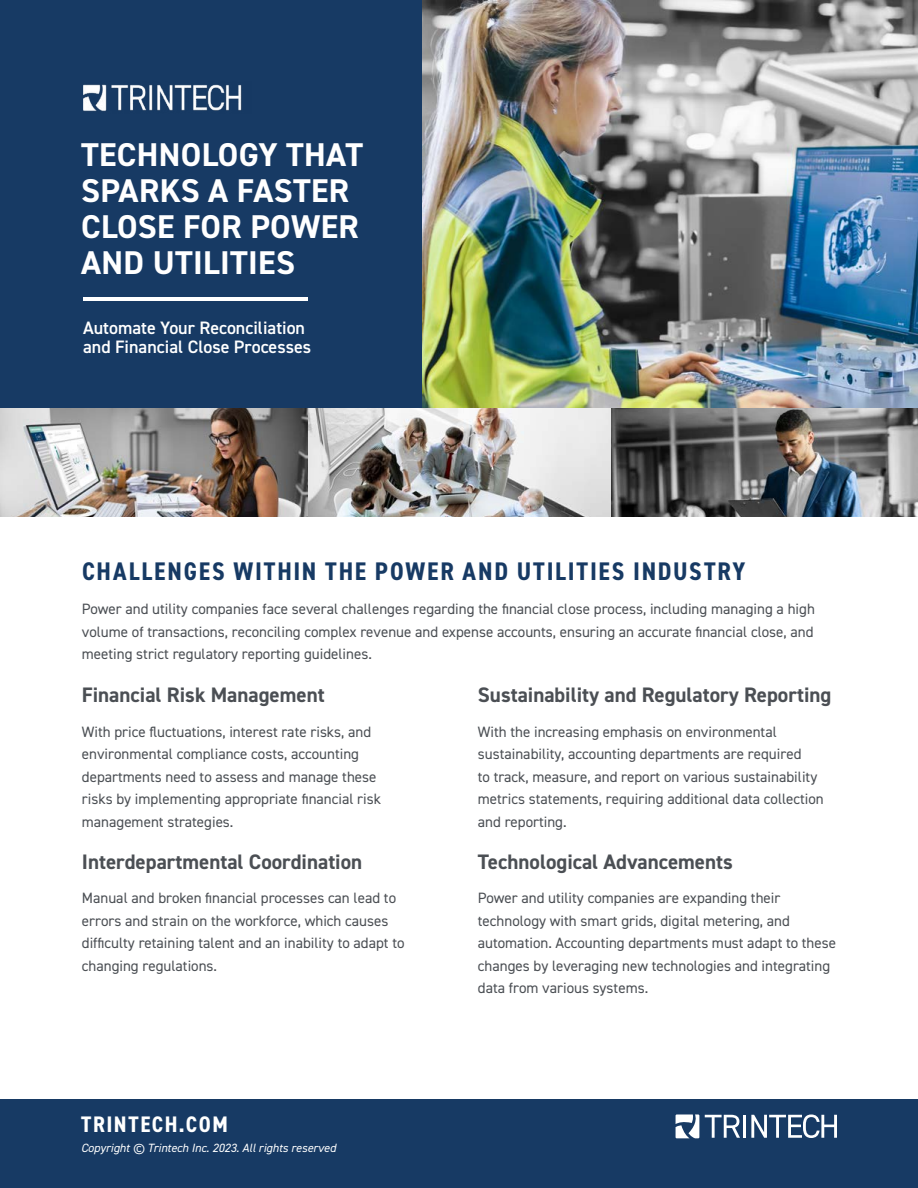
<style>
.page{position:relative;width:918px;height:1188px;background:#fff}
.page>*{position:absolute;margin:0;border:0;box-sizing:border-box;transform-origin:0 0}
.t1{font:700 33px/36px "DIN2014";letter-spacing:.01em;color:#fff}
.t2{font:700 condensed 25.5px "DIN2014";letter-spacing:.07em;color:#173a64}
.t3{font:700 condensed 22.5px "DIN2014";letter-spacing:.07em;color:#fff}
.t4{font:700 21px "DIN2014";color:#4b4f54}
.t5{font:600 18px/19.5px "DIN2014";color:#fff}
.t6{font:15px/22.5px "DIN2014";color:#4b4f54}
.t7{font:italic 12px "DIN2014";color:#fff}
</style>
<div class="page">
<div style="left:0;top:1099px;width:918px;height:89px;background:#173a64"></div>
<svg style="left:705px;top:1115px;width:35px;height:23px"></svg>
<hr style="left:743px;top:1115px;width:3px;height:23px;background:#fff">
<svg style="left:751px;top:1115px;width:86px;height:23px"></svg>
<svg style="left:676px;top:1115px;width:23px;height:23px"></svg>
<img style="left:421px;top:1px;width:496px;height:408px">
<div style="left:0;top:0;width:421px;height:409px;background:#173a64"></div>
<hr style="left:83px;top:297px;width:225px;height:4px;background:#fff">
<img style="left:83px;top:84px;width:159px;height:27px">
<img style="left:610px;top:409px;width:307px;height:108px">
<img style="left:308px;top:409px;width:302px;height:108px">
<img style="left:1px;top:409px;width:307px;height:108px">
<h1 class="t1" style="left:81px;top:136px;width:283px">TECHNOLOGY THAT<br>SPARKS A FASTER<br>CLOSE FOR POWER<br>AND UTILITIES</h1>
<p class="t5" style="left:83px;top:317px;width:230px">Automate Your Reconciliation and Financial Close Processes</p>
<h2 class="t2" style="left:82px;top:554px;width:665px">CHALLENGES WITHIN THE POWER AND UTILITIES INDUSTRY</h2>
<p class="t6" style="left:82px;top:598px;width:735px;text-align:justify">Power and utility companies face several challenges regarding the financial close process, including managing a high volume of transactions, reconciling complex revenue and expense accounts, ensuring an accurate financial close, and meeting strict regulatory reporting guidelines.</p>
<h3 class="t4" style="left:82px;top:681px;width:244px">Financial Risk Management</h3>
<p class="t6" style="left:82px;top:720px;width:301px">With price fluctuations, interest rate risks, and environmental compliance costs, accounting departments need to assess and manage these risks by implementing appropriate financial risk management strategies.</p>
<h3 class="t4" style="left:82px;top:848px;width:282px">Interdepartmental Coordination</h3>
<p class="t6" style="left:82px;top:887px;width:324px">Manual and broken financial processes can lead to errors and strain on the workforce, which causes difficulty retaining talent and an inability to adapt to changing regulations.</p>
<h3 class="t3" style="left:81px;top:1109px;width:148px">TRINTECH.COM</h3>
<p class="t7" style="left:81px;top:1141px;width:257px">Copyright © Trintech Inc. 2023. All rights reserved</p>
<h3 class="t4" style="left:478px;top:681px;width:355px">Sustainability and Regulatory Reporting</h3>
<p class="t6" style="left:478px;top:720px;width:348px">With the increasing emphasis on environmental sustainability, accounting departments are required<br>to track, measure, and report on various sustainability metrics statements, requiring additional data collection and reporting.</p>
<h3 class="t4" style="left:478px;top:848px;width:257px">Technological Advancements</h3>
<p class="t6" style="left:478px;top:887px;width:360px">Power and utility companies are expanding their technology with smart grids, digital metering, and automation. Accounting departments must adapt to these changes by leveraging new technologies and integrating data from various systems.</p>
</div>
